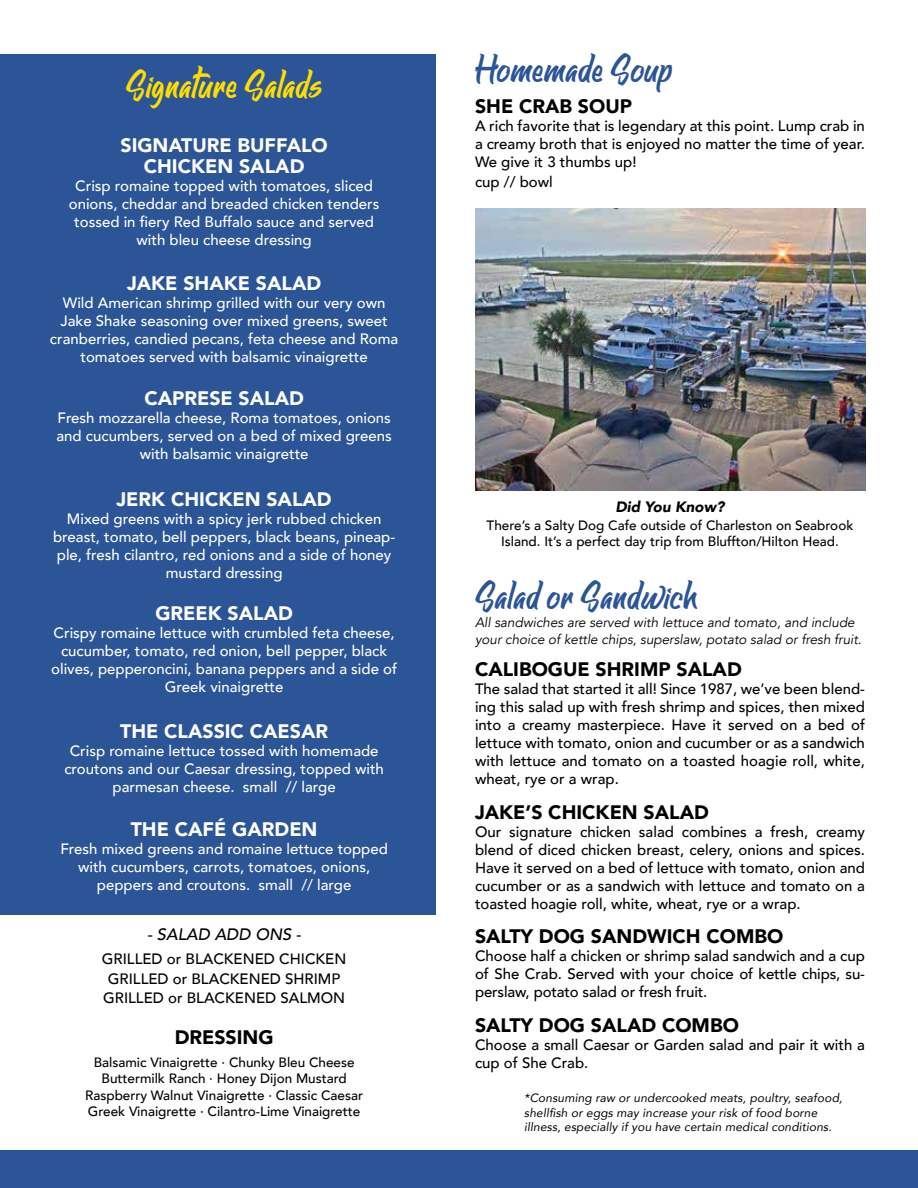
<style>
.page{position:relative;width:918px;height:1188px;background:#fff}
.page>*{position:absolute;margin:0;border:0;box-sizing:border-box;transform-origin:0 0}
.t1{font:37.5px "Stasiun";color:#2b5597}
.t2{font:37.5px "Stasiun";color:#fd0}
.t3{font:900 19.5px/21px "Avenir";color:#fff;text-align:center}
.t4{font:900 19.5px "Avenir";color:#000}
.t5{font:italic 500 16.5px "Avenir";color:#000}
.t6{font:500 15px/18px "Avenir";color:#fff;text-align:center}
.t7{font:500 15px/18px "Avenir";color:#000;text-align:justify}
.t8{font:italic 900 15px "Avenir";color:#000}
.t9{font:500 13.5px/16.5px "Avenir";color:#000;text-align:center}
.t10{font:italic 13.5px/16.5px "Avenir";color:#000}
.t11{font:italic 12px/14.4px "Avenir";letter-spacing:.01em;color:#000}
</style>
<div class="page">
<div style="left:1px;top:54px;width:435px;height:860px;background:#2b5597"></div>
<hr style="left:0;top:1150px;width:2px;height:38px;background:#2b5597">
<div style="left:2px;top:1150px;width:916px;height:38px;background:#2b5597"></div>
<img style="left:475px;top:208px;width:390px;height:282px">
<h1 class="t2" style="left:126px;top:62px;width:198px">Signature Salads</h1>
<h2 class="t3" style="left:121px;top:134px;width:209px">SIGNATURE BUFFALO<br>CHICKEN SALAD</h2>
<p class="t6" style="left:69px;top:176px;width:312px">Crisp romaine topped with tomatoes, sliced onions, cheddar and breaded chicken tenders tossed in fiery Red Buffalo sauce and served with bleu cheese dressing</p>
<h2 class="t3" style="left:127px;top:272px;width:196px">JAKE SHAKE SALAD</h2>
<p class="t6" style="left:50px;top:293px;width:350px">Wild American shrimp grilled with our very own Jake Shake seasoning over mixed greens, sweet cranberries, candied pecans, feta cheese and Roma tomatoes served with balsamic vinaigrette</p>
<h2 class="t3" style="left:144px;top:388px;width:161px">CAPRESE SALAD</h2>
<p class="t6" style="left:56px;top:408px;width:337px">Fresh mozzarella cheese, Roma tomatoes, onions and cucumbers, served on a bed of mixed greens with balsamic vinaigrette</p>
<h2 class="t3" style="left:117px;top:488px;width:217px">JERK CHICKEN SALAD</h2>
<p class="t6" style="left:53px;top:509px;width:344px">Mixed greens with a spicy jerk rubbed chicken breast, tomato, bell peppers, black beans, pineap&shy;ple, fresh cilantro, red onions and a side of honey mustard dressing</p>
<h2 class="t3" style="left:155px;top:602px;width:139px">GREEK SALAD</h2>
<p class="t6" style="left:51px;top:622px;width:347px">Crispy romaine lettuce with crumbled feta cheese, cucumber, tomato, red onion, bell pepper, black olives, pepperoncini, banana peppers and a side of Greek vinaigrette</p>
<h2 class="t3" style="left:120px;top:721px;width:209px">THE CLASSIC CAESAR</h2>
<p class="t6" style="left:64px;top:741px;width:321px">Crisp romaine lettuce tossed with homemade croutons and our Caesar dressing, topped with parmesan cheese. small // large</p>
<h2 class="t3" style="left:131px;top:818px;width:188px">THE CAFÉ GARDEN</h2>
<p class="t6" style="left:60px;top:838px;width:329px">Fresh mixed greens and romaine lettuce topped with cucumbers, carrots, tomatoes, onions, peppers and croutons. small // large</p>
<p class="t5" style="left:147px;top:925px;width:156px">- SALAD ADD ONS -</p>
<p class="t7" style="left:102px;top:949px;width:246px;line-height:19.5px;text-align:center">GRILLED or BLACKENED CHICKEN<br>GRILLED or BLACKENED SHRIMP<br>GRILLED or BLACKENED SALMON</p>
<h2 class="t4" style="left:175px;top:1021px;width:100px">DRESSING</h2>
<p class="t9" style="left:85px;top:1053px;width:279px">Balsamic Vinaigrette · Chunky Bleu Cheese Buttermilk Ranch · Honey Dijon Mustard Raspberry Walnut Vinaigrette · Classic Caesar Greek Vinaigrette · Cilantro-Lime Vinaigrette</p>
<h1 class="t1" style="left:475px;top:46px;width:199px">Homemade Soup</h1>
<h2 class="t4" style="left:475px;top:89px;width:159px">SHE CRAB SOUP</h2>
<p class="t7" style="left:475px;top:116px;width:392px">A rich favorite that is legendary at this point. Lump crab in a creamy broth that is enjoyed no matter the time of year.<br>We give it 3 thumbs up!</p>
<p class="t7" style="left:475px;top:171px;width:79px">cup // bowl</p>
<p class="t8" style="left:615px;top:494px;width:111px">Did You Know?</p>
<p class="t9" style="left:487px;top:516px;width:368px">There’s a Salty Dog Cafe outside of Charleston on Seabrook<br>Island. It’s a perfect day trip from Bluffton/Hilton Head.</p>
<h1 class="t1" style="left:475px;top:573px;width:224px">Salad or Sandwich</h1>
<p class="t10" style="left:475px;top:615px;width:388px">All sandwiches are served with lettuce and tomato, and include your choice of kettle chips, superslaw, potato salad or fresh fruit.</p>
<h2 class="t4" style="left:475px;top:652px;width:268px">CALIBOGUE SHRIMP SALAD</h2>
<p class="t7" style="left:475px;top:679px;width:392px">The salad that started it all! Since 1987, we’ve been blend&shy;ing this salad up with fresh shrimp and spices, then mixed into a creamy masterpiece. Have it served on a bed of lettuce with tomato, onion and cucumber or as a sandwich with lettuce and tomato on a toasted hoagie roll, white, wheat, rye or a wrap.</p>
<h2 class="t4" style="left:475px;top:795px;width:235px">JAKE’S CHICKEN SALAD</h2>
<p class="t7" style="left:475px;top:822px;width:391px">Our signature chicken salad combines a fresh, creamy blend of diced chicken breast, celery, onions and spices.<br>Have it served on a bed of lettuce with tomato, onion and cucumber or as a sandwich with lettuce and tomato on a toasted hoagie roll, white, wheat, rye or a wrap.</p>
<h2 class="t4" style="left:475px;top:920px;width:310px">SALTY DOG SANDWICH COMBO</h2>
<p class="t7" style="left:475px;top:946px;width:391px">Choose half a chicken or shrimp salad sandwich and a cup of She Crab. Served with your choice of kettle chips, su&shy;perslaw, potato salad or fresh fruit.</p>
<h2 class="t4" style="left:475px;top:1009px;width:265px">SALTY DOG SALAD COMBO</h2>
<p class="t7" style="left:475px;top:1035px;width:391px">Choose a small Caesar or Garden salad and pair it with a cup of She Crab.</p>
<p class="t11" style="left:524px;top:1091px;width:320px">*Consuming raw or undercooked meats, poultry, seafood, shellfish or eggs may increase your risk of food borne illness, especially if you have certain medical conditions.</p>
</div>
